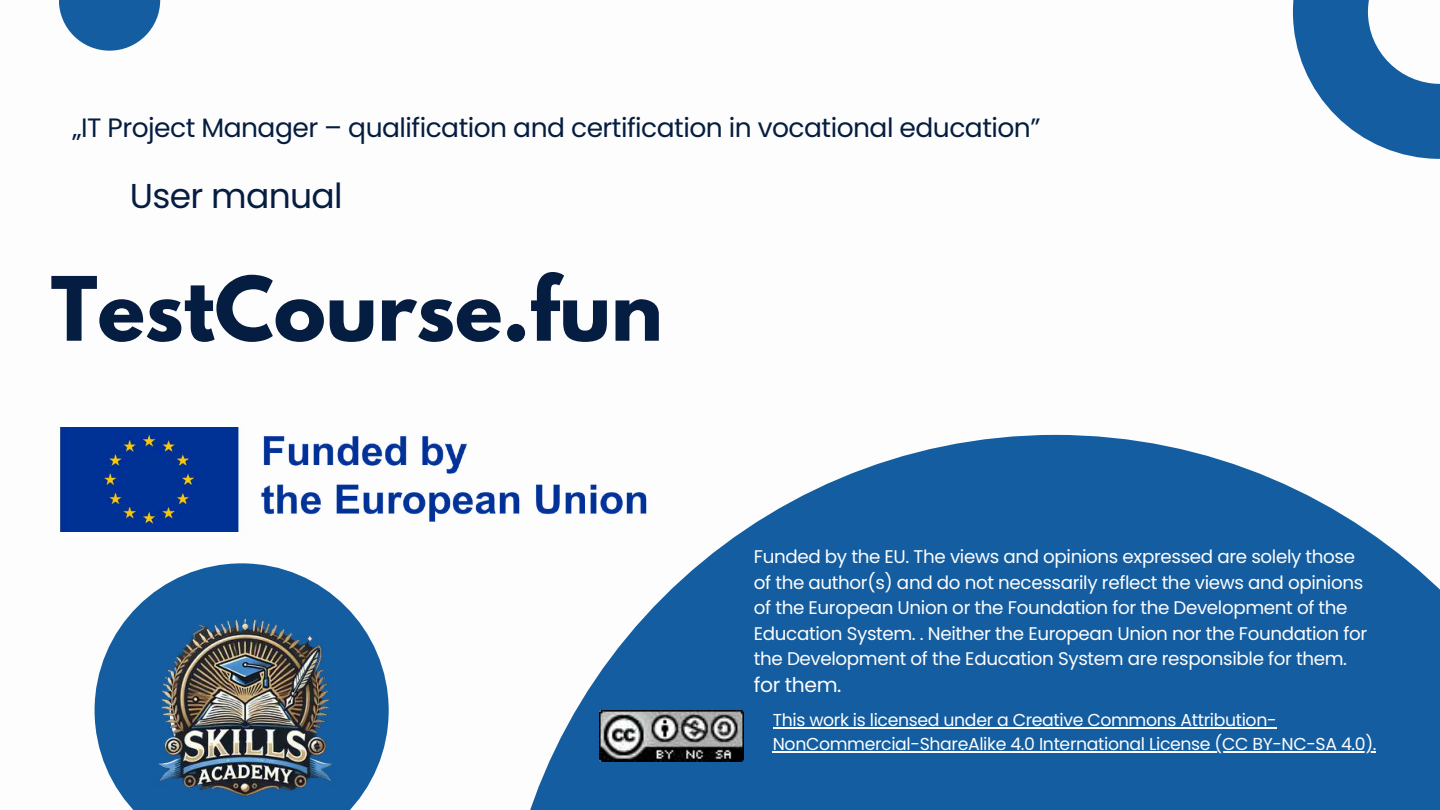
<style>
.page{position:relative;width:1440px;height:810px;background:#fff}
.page>*{position:absolute;margin:0;border:0;box-sizing:border-box;transform-origin:0 0}
.t1{font:700 78.6px "League Spartan";color:#051d40}
.t2{font:34.5px "Poppins";letter-spacing:-.02em;color:#051d40}
.t3{font:26.5px "Poppins";letter-spacing:-.02em;color:#051d40}
.t4{font:20.3px "Poppins";letter-spacing:-.02em;color:#fdfdfd}
.t5{font:18.3px/25.5px "Poppins";letter-spacing:-.02em;color:#fdfdfd}
.t6{font:17.3px/24px "Poppins";letter-spacing:-.02em;color:#fdfdfd}
</style>
<div class="page">
<svg style="left:530px;top:435px;width:910px;height:375px;fill:#145da0"></svg>
<svg style="left:1293px;top:0;width:147px;height:159px"></svg>
<svg style="left:59px;top:0;width:101px;height:51px;fill:#145da0"></svg>
<svg style="left:95px;top:563px;width:294px;height:247px"></svg>
<img style="left:141px;top:610px;width:201px;height:200px">
<img style="left:59px;top:428px;width:613px;height:103px">
<img style="left:599px;top:710px;width:144px;height:51px">
<hr style="left:773px;top:727px;width:503px;height:2px;background:#fdfdfd">
<hr style="left:773px;top:751px;width:603px;height:2px;background:#fdfdfd">
<h3 class="t3" style="left:73px;top:109px;width:969px">„IT Project Manager – qualification and certification in vocational education”</h3>
<h2 class="t2" style="left:130px;top:172px;width:214px">User manual</h2>
<h1 class="t1" style="left:51px;top:270px;width:614px">TestCourse.fun</h1>
<p class="t5" style="left:754px;top:544px;width:615px">Funded by the EU. The views and opinions expressed are solely those of the author(s) and do not necessarily reflect the views and opinions of the European Union or the Foundation for the Development of the Education System. . Neither the European Union nor the Foundation for the Development of the Education System are responsible for them.</p>
<p class="t4" style="left:754px;top:671px;width:89px">for them.</p>
<p class="t6" style="left:773px;top:708px;width:605px">This work is licensed under a Creative Commons Attribution-<br>NonCommercial-ShareAlike 4.0 International License (CC BY-NC-SA 4.0).</p>
</div>
